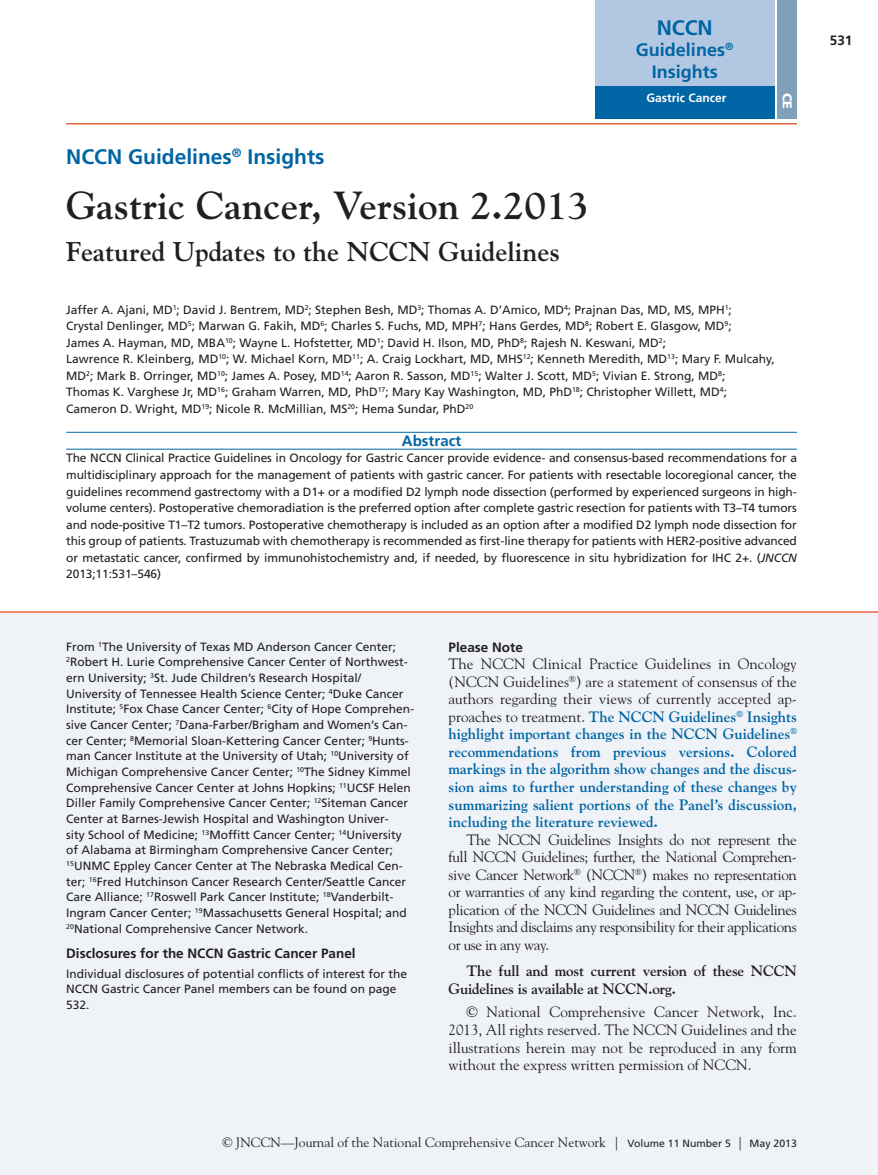
<style>
.page{position:relative;width:878px;height:1175px;background:#fff}
.page>*{position:absolute;margin:0;border:0;box-sizing:border-box;transform-origin:0 0}
.GLT2{font:700 39px "Goudy Std";color:#231f20}
.GLT2-2{font:700 27px "Goudy Std";color:#231f20}
.GLT1{font:700 21px "Frutiger LT Std";color:#0065a4}
.t1{font:700 18px/21.6px "Frutiger LT Std";color:#0065a4;text-align:center}
.CATCON_TXT_indent{font:15px/17.5px "Goudy Std";letter-spacing:-.01em;color:#231f20;text-align:justify}
.CATCON_TXT{font:700 15px/17.5px "Goudy Std";color:#0065a4;text-align:justify}
.CATCON_TXT_indent-2{font:700 15px/17.5px "Goudy Std";letter-spacing:-.015em;color:#231f20}
.KW_Header{font:700 15px "Frutiger LT Std";color:#0065a4}
.t2{font:13.5px "Goudy Std";color:#231f20}
.CATCON_RECOM{font:700 13.5px "Frutiger LT Std";color:#231f20}
.CATCON_SH{font:700 13.5px "Frutiger LT Std";color:#231f20}
.Cov_entry{font:900 12.9px "Frutiger LT Std";color:#fff}
.CATCON_RECOM-2{font:12px/15.8px "Frutiger LT Std";color:#231f20}
.ABS{font:12px/16.5px "Frutiger LT Std";letter-spacing:-.01em;color:#231f20;text-align:justify}
.GLAU{font:12px/16.5px "Frutiger LT Std";color:#231f20}
.CATCON_Disclosures{font:12px/15.8px "Frutiger LT Std";color:#231f20}
.t3{font:700 12px "Frutiger LT Std";color:#fff}
.s1{font-style:italic}
.s2{font-weight:400;color:#231f20}
.s3{font-family:"Frutiger LT Std";font-size:10.5px}
</style>
<div class="page">
<div style="left:0;top:613px;width:878px;height:561px;background:#eff3f7"></div>
<hr style="left:66px;top:123px;width:730px;height:1px;background:#ed633e">
<hr style="left:0;top:611px;width:878px;height:2px;background:#ed633e">
<div style="left:595px;top:0;width:179px;height:118px;background:#0065a4"></div>
<div style="left:595px;top:0;width:179px;height:85px;background:#b2c7e2"></div>
<div style="left:777px;top:0;width:19px;height:119px;background:#80a0b9"></div>
<hr style="left:66px;top:432px;width:730px;height:1px;background:#0065a4">
<hr style="left:66px;top:449px;width:730px;height:1px;background:#0065a4">
<p class="GLT1" style="left:656px;top:15px;width:57px">NCCN</p>
<p class="t1" style="left:636px;top:39px;width:99px">Guidelines<sup>®<br></sup>Insights</p>
<p class="t3" style="left:646px;top:90px;width:82px">Gastric Cancer</p>
<p class="Cov_entry" style="left:795px;top:93px;width:18px;rotate:90deg">CE</p>
<p class="GLT1" style="left:66px;top:144px;width:260px">NCCN Guidelines<sup>®</sup> Insights</p>
<p class="GLT2" style="left:66px;top:182px;width:525px">Gastric Cancer, Version 2.2013</p>
<p class="GLT2-2" style="left:66px;top:236px;width:495px">Featured Updates to the NCCN Guidelines</p>
<p class="GLAU" style="left:66px;top:301px;width:710px">Jaffer A. Ajani, MD<sup>1</sup>; David J. Bentrem, MD<sup>2</sup>; Stephen Besh, MD<sup>3</sup>; Thomas A. D’Amico, MD<sup>4</sup>; Prajnan Das, MD, MS, MPH<sup>1</sup>;<br>Crystal Denlinger, MD<sup>5</sup>; Marwan G. Fakih, MD<sup>6</sup>; Charles S. Fuchs, MD, MPH<sup>7</sup>; Hans Gerdes, MD<sup>8</sup>; Robert E. Glasgow, MD<sup>9</sup>;<br>James A. Hayman, MD, MBA<sup>10</sup>; Wayne L. Hofstetter, MD<sup>1</sup>; David H. Ilson, MD, PhD<sup>8</sup>; Rajesh N. Keswani, MD<sup>2</sup>;<br>Lawrence R. Kleinberg, MD<sup>10</sup>; W. Michael Korn, MD<sup>11</sup>; A. Craig Lockhart, MD, MHS<sup>12</sup>; Kenneth Meredith, MD<sup>13</sup>; Mary F. Mulcahy, MD<sup>2</sup>; Mark B. Orringer, MD<sup>10</sup>; James A. Posey, MD<sup>14</sup>; Aaron R. Sasson, MD<sup>15</sup>; Walter J. Scott, MD<sup>5</sup>; Vivian E. Strong, MD<sup>8</sup>;<br>Thomas K. Varghese Jr, MD<sup>16</sup>; Graham Warren, MD, PhD<sup>17</sup>; Mary Kay Washington, MD, PhD<sup>18</sup>; Christopher Willett, MD<sup>4</sup>; Cameron D. Wright, MD<sup>19</sup>; Nicole R. McMillian, MS<sup>20</sup>; Hema Sundar, PhD<sup>20</sup></p>
<p class="KW_Header" style="left:402px;top:432px;width:61px">Abstract</p>
<p class="ABS" style="left:66px;top:450px;width:732px">The NCCN Clinical Practice Guidelines in Oncology for Gastric Cancer provide evidence- and consensus-based recommendations for a multidisciplinary approach for the management of patients with gastric cancer. For patients with resectable locoregional cancer, the guidelines recommend gastrectomy with a D1+ or a modified D2 lymph node dissection (performed by experienced surgeons in high&shy;volume centers). Postoperative chemoradiation is the preferred option after complete gastric resection for patients with T3–T4 tumors and node-positive T1–T2 tumors. Postoperative chemotherapy is included as an option after a modified D2 lymph node dissection for this group of patients. Trastuzumab with chemotherapy is recommended as first-line therapy for patients with HER2-positive advanced or metastatic cancer, confirmed by immunohistochemistry and, if needed, by fluorescence in situ hybridization for IHC 2+. (<span class="s1">JNCCN </span>2013;11:531–546)</p>
<p class="CATCON_RECOM-2" style="left:66px;top:638px;width:349px">From <sup>1</sup>The University of Texas MD Anderson Cancer Center; <sup>2</sup>Robert H. Lurie Comprehensive Cancer Center of Northwest&shy;ern University; <sup>3</sup>St. Jude Children’s Research Hospital/ University of Tennessee Health Science Center; <sup>4</sup>Duke Cancer Institute; <sup>5</sup>Fox Chase Cancer Center; <sup>6</sup>City of Hope Comprehen&shy;sive Cancer Center; <sup>7</sup>Dana-Farber/Brigham and Women’s Can&shy;cer Center; <sup>8</sup>Memorial Sloan-Kettering Cancer Center; <sup>9</sup>Hunts&shy;man Cancer Institute at the University of Utah; <sup>10</sup>University of Michigan Comprehensive Cancer Center; <sup>10</sup>The Sidney Kimmel Comprehensive Cancer Center at Johns Hopkins; <sup>11</sup>UCSF Helen Diller Family Comprehensive Cancer Center; <sup>12</sup>Siteman Cancer Center at Barnes-Jewish Hospital and Washington Univer-<br>sity School of Medicine; <sup>13</sup>Moffitt Cancer Center; <sup>14</sup>University of Alabama at Birmingham Comprehensive Cancer Center; <sup>15</sup>UNMC Eppley Cancer Center at The Nebraska Medical Cen&shy;ter; <sup>16</sup>Fred Hutchinson Cancer Research Center/Seattle Cancer Care Alliance; <sup>17</sup>Roswell Park Cancer Institute; <sup>18</sup>Vanderbilt-Ingram Cancer Center; <sup>19</sup>Massachusetts General Hospital; and <sup>20</sup>National Comprehensive Cancer Network.</p>
<p class="CATCON_RECOM" style="left:66px;top:944px;width:291px">Disclosures for the NCCN Gastric Cancer Panel</p>
<p class="CATCON_Disclosures" style="left:66px;top:965px;width:342px">Individual disclosures of potential conflicts of interest for the<br>NCCN Gastric Cancer Panel members can be found on page<br>532.</p>
<p class="CATCON_SH" style="left:448px;top:639px;width:76px">Please Note</p>
<p class="CATCON_TXT" style="left:448px;top:655px;width:350px"><span class="s2">The NCCN Clinical Practice Guidelines in Oncology (NCCN Guidelines</span><sup>®</sup><span class="s2">) are a statement of consensus of the authors regarding their views of currently accepted ap&shy;proaches to treatment.</span> The NCCN Guidelines<sup>®</sup> Insights highlight important changes in the NCCN Guidelines<sup>® </sup>recommendations from previous versions. Colored markings in the algorithm show changes and the discus&shy;sion aims to further understanding of these changes by summarizing salient portions of the Panel’s discussion, including the literature reviewed.</p>
<p class="CATCON_TXT_indent" style="left:448px;top:830px;width:350px;text-indent:18px">The NCCN Guidelines Insights do not represent the full NCCN Guidelines; further, the National Comprehen&shy;sive Cancer Network<sup>®</sup> (NCCN<sup>®</sup>) makes no representation or warranties of any kind regarding the content, use, or ap&shy;plication of the NCCN Guidelines and NCCN Guidelines Insights and disclaims any responsibility for their applications or use in any way.</p>
<p class="CATCON_TXT_indent-2" style="left:448px;top:962px;width:350px;text-indent:18px">The full and most current version of these NCCN<br>Guidelines is available at NCCN.org.</p>
<p class="CATCON_TXT_indent" style="left:448px;top:1003px;width:350px;text-indent:18px">© National Comprehensive Cancer Network, Inc.<br>2013, All rights reserved. The NCCN Guidelines and the illustrations herein may not be reproduced in any form without the express written permission of NCCN.</p>
<p class="t2" style="left:222px;top:1134px;width:576px">© JNCCN—Journal of the National Comprehensive Cancer Network | <span class="s3">Volume 11 Number 5</span> | <span class="s3">May 2013</span></p>
<p class="CATCON_RECOM" style="left:829px;top:32px;width:24px">531</p>
</div>
